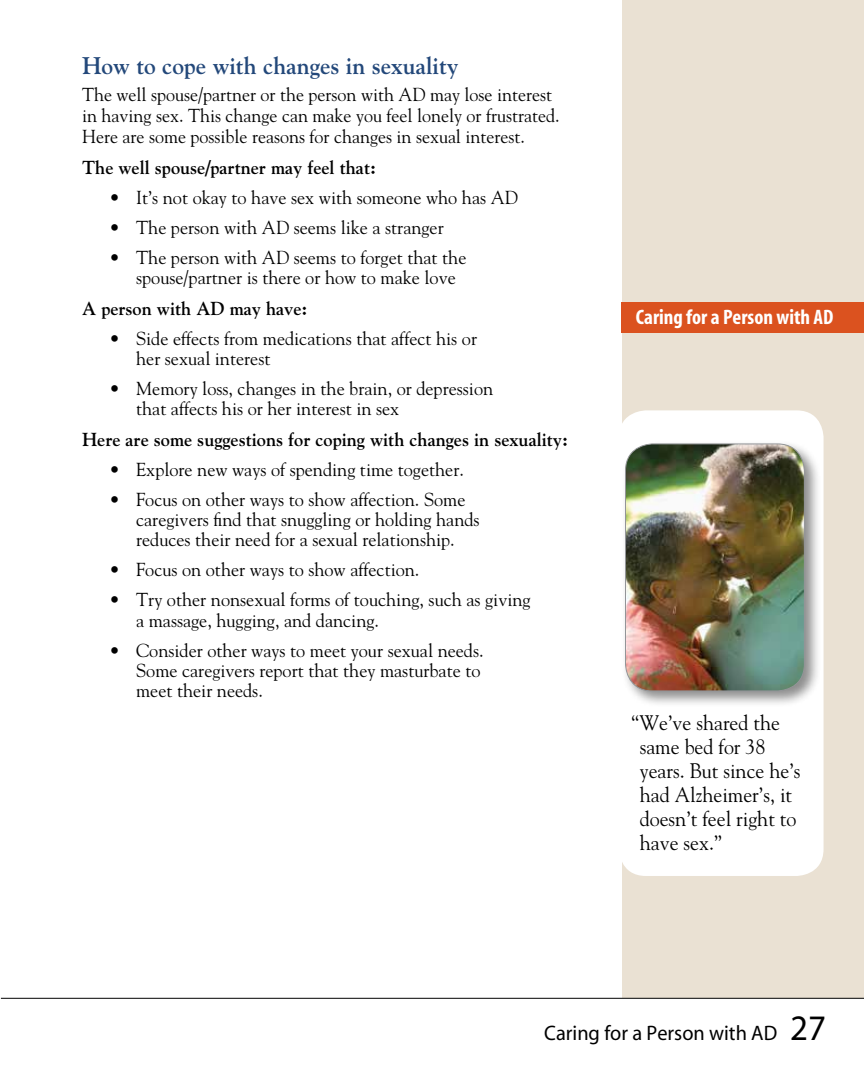
<style>
.page{position:relative;width:864px;height:1080px;background:#fff}
.page>*{position:absolute;margin:0;border:0;box-sizing:border-box;transform-origin:0 0}
.t1{font:700 24px "Goudy";color:#23487a}
.t2{font:21px/24px "Goudy";color:#000;scale:.95 1}
.t3{font:21px "Myriad";color:#000}
.t4{font:700 condensed 21px "Myriad";color:#fff}
.t5{font:18.75px/20.2px "Goudy";color:#000}
.t6{font:18.75px/21px "Goudy";color:#000;scale:.96 1}
.t7{font:700 18.75px "Goudy";color:#000}
.s1{font-size:36px}
</style>
<div class="page">
<div style="left:622px;top:0;width:242px;height:997px;background:#eae1d3"></div>
<hr style="left:1px;top:998px;width:863px;height:1px;background:#000">
<div style="left:622px;top:302px;width:242px;height:31px;background:#db521f"></div>
<div style="left:619px;top:410px;width:205px;height:466px;background:#fff;border-radius:27px"></div>
<div style="left:622px;top:440px;width:199px;height:268px;background:#000;opacity:.45"></div>
<img style="left:626px;top:444px;width:178px;height:247px">
<div style="left:625px;top:444px;width:180px;height:247px;border:1px solid #939598;border-radius:27px"></div>
<p class="t1" style="left:82px;top:51px;width:378px">How to cope with changes in sexuality</p>
<p class="t6" style="left:82px;top:84px;width:499px">The well spouse/partner or the person with AD may lose interest in having sex. This change can make you feel lonely or frustrated.<br>Here are some possible reasons for changes in sexual interest.</p>
<p class="t7" style="left:82px;top:156px;width:296px">The well spouse/partner may feel that:</p>
<p class="t5" style="left:109px;top:187px;width:410px">• It’s not okay to have sex with someone who has AD</p>
<p class="t5" style="left:109px;top:217px;width:336px">• The person with AD seems like a stranger</p>
<p class="t5" style="left:136px;top:247px;width:332px;text-indent:-27px">• The person with AD seems to forget that the spouse/partner is there or how to make love</p>
<p class="t7" style="left:82px;top:297px;width:227px">A person with AD may have:</p>
<p class="t5" style="left:136px;top:328px;width:342px;text-indent:-27px">• Side effects from medications that affect his or her sexual interest</p>
<p class="t5" style="left:136px;top:378px;width:359px;text-indent:-27px">• Memory loss, changes in the brain, or depression that affects his or her interest in sex</p>
<p class="t7" style="left:82px;top:428px;width:487px">Here are some suggestions for coping with changes in sexuality:</p>
<p class="t5" style="left:109px;top:459px;width:356px">• Explore new ways of spending time together.</p>
<p class="t5" style="left:136px;top:489px;width:345px;text-indent:-27px">• Focus on other ways to show affection. Some caregivers find that snuggling or holding hands reduces their need for a sexual relationship.</p>
<p class="t5" style="left:109px;top:559px;width:312px">• Focus on other ways to show affection.</p>
<p class="t5" style="left:136px;top:589px;width:396px;text-indent:-27px">• Try other nonsexual forms of touching, such as giving a massage, hugging, and dancing.</p>
<p class="t5" style="left:136px;top:639px;width:349px;text-indent:-27px">• Consider other ways to meet your sexual needs.<br>Some caregivers report that they masturbate to meet their needs.</p>
<p class="t4" style="left:636px;top:306px;width:199px">Caring for a Person with AD</p>
<p class="t2" style="left:640px;top:710px;width:171px;text-indent:-8px">“We’ve shared the same bed for 38 years. But since he’s had Alzheimer’s, it doesn’t feel right to have sex.”</p>
<p class="t3" style="left:544px;top:1022px;width:283px">Caring for a Person with AD <span class="s1">27</span></p>
</div>
